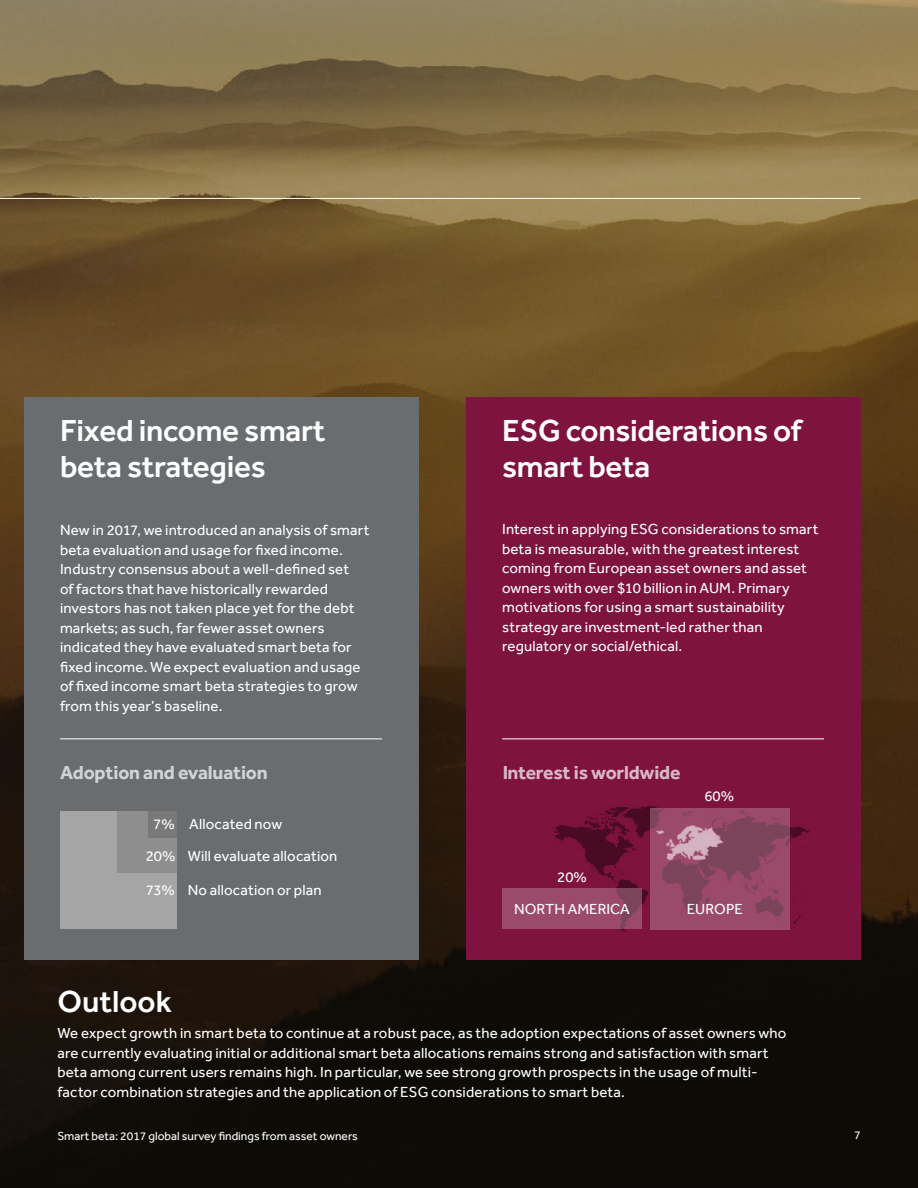
<style>
.page{position:relative;width:918px;height:1188px;background:#fff}
.page>*{position:absolute;margin:0;border:0;box-sizing:border-box;transform-origin:0 0}
.t1{font:500 31.5px/36px "Effra";letter-spacing:-.01em;color:#fff}
.t2{font:700 19.5px "Effra";letter-spacing:-.01em;color:#fff}
.t3{font:15px/19.5px "Effra";letter-spacing:.01em;color:#fff}
.t4{font:12px "Effra";color:#fff}
</style>
<div class="page">
<img style="left:0;top:0;width:918px;height:1188px">
<hr style="left:0;top:198px;width:861px;height:1px;background:#fff">
<div style="left:24px;top:397px;width:395px;height:563px;background:#696d6f"></div>
<div style="left:60px;top:811px;width:117px;height:118px;background:#a5a5a5"></div>
<div style="left:117px;top:811px;width:60px;height:61px;background:#8e8e8e"></div>
<div style="left:149px;top:811px;width:28px;height:27px;background:#797979"></div>
<hr style="left:60px;top:738px;width:322px;height:1px;background:#fff">
<div style="left:466px;top:397px;width:395px;height:563px;background:#7f1340"></div>
<img style="left:542px;top:806px;width:268px;height:126px">
<svg style="left:650px;top:808px;width:139px;height:121px;background:#954e6b"></svg>
<svg style="left:502px;top:889px;width:139px;height:40px;background:#98496a"></svg>
<hr style="left:502px;top:738px;width:322px;height:1px;background:#fff">
<h1 class="t1" style="left:60px;top:412px;width:267px">Fixed income smart beta strategies</h1>
<p class="t3" style="left:60px;top:520px;width:311px">New in 2017, we introduced an analysis of smart beta evaluation and usage for fixed income.<br>Industry consensus about a well-defined set<br>of factors that have historically rewarded investors has not taken place yet for the debt markets; as such, far fewer asset owners indicated they have evaluated smart beta for fixed income. We expect evaluation and usage of fixed income smart beta strategies to grow from this year’s baseline.</p>
<h2 class="t2" style="left:60px;top:760px;width:209px">Adoption and evaluation</h2>
<p class="t3" style="left:153px;top:814px;width:131px">7% Allocated now</p>
<p class="t3" style="left:146px;top:846px;width:193px">20% Will evaluate allocation</p>
<p class="t3" style="left:146px;top:880px;width:178px">73% No allocation or plan</p>
<h1 class="t1" style="left:502px;top:412px;width:301px">ESG considerations of smart beta</h1>
<p class="t3" style="left:502px;top:519px;width:318px">Interest in applying ESG considerations to smart beta is measurable, with the greatest interest coming from European asset owners and asset owners with over $10 billion in AUM. Primary motivations for using a smart sustainability strategy are investment-led rather than regulatory or social/ethical.</p>
<h2 class="t2" style="left:502px;top:760px;width:180px">Interest is worldwide</h2>
<p class="t3" style="left:704px;top:786px;width:31px">60%</p>
<p class="t3" style="left:557px;top:867px;width:31px">20%</p>
<p class="t3" style="left:514px;top:899px;width:117px">NORTH AMERICA</p>
<p class="t3" style="left:687px;top:899px;width:58px">EUROPE</p>
<h1 class="t1" style="left:57px;top:983px;width:116px">Outlook</h1>
<p class="t3" style="left:57px;top:1023px;width:730px">We expect growth in smart beta to continue at a robust pace, as the adoption expectations of asset owners who are currently evaluating initial or additional smart beta allocations remains strong and satisfaction with smart beta among current users remains high. In particular, we see strong growth prospects in the usage of multi&shy;factor combination strategies and the application of ESG considerations to smart beta.</p>
<p class="t4" style="left:57px;top:1129px;width:302px">Smart beta: 2017 global survey findings from asset owners</p>
<p class="t4" style="left:854px;top:1128px;width:8px">7</p>
</div>
